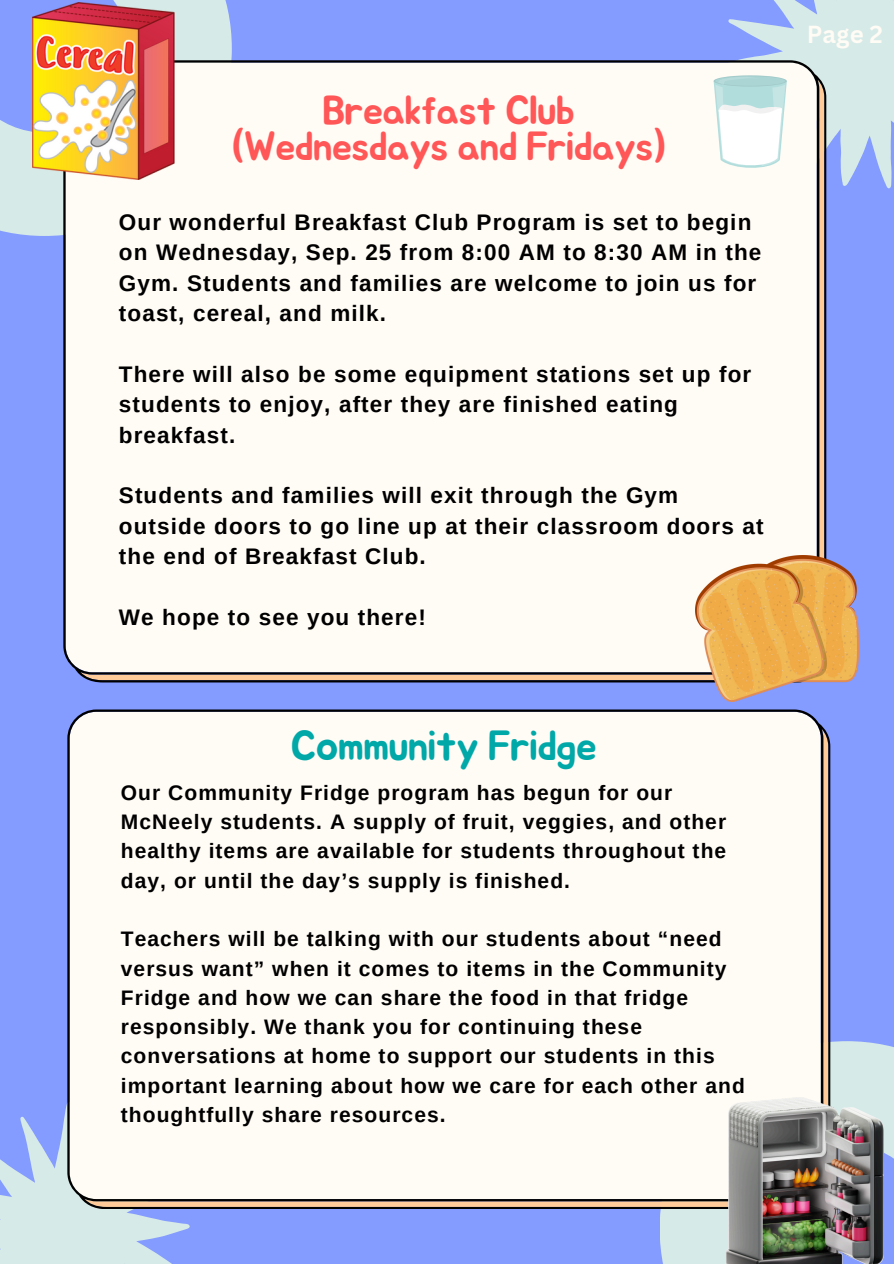
<style>
.page{position:relative;width:894px;height:1264px;background:#fff}
.page>*{position:absolute;margin:0;border:0;box-sizing:border-box;transform-origin:0 0}
.t1{font:42px "Jua";letter-spacing:-.025em;color:#00a8a8}
.t2{font:40.5px/36px "Jua";letter-spacing:-.025em;color:#ff5757;text-align:center}
.t3{font:700 24px "Canva Sans";color:#fffbf5}
.t4{font:700 22.5px/30.3px "Arimo";letter-spacing:.05em;color:#000}
.t5{font:700 21px/29.2px "Arimo";letter-spacing:.05em;color:#000}
</style>
<div class="page">
<div style="left:0;top:0;width:893px;height:1263px;background:#849bff"></div>
<svg style="left:0;top:0;width:232px;height:236px;fill:#d6eae8"></svg>
<svg style="left:0;top:1104px;width:190px;height:159px"></svg>
<div style="left:63px;top:60px;width:763px;height:622px;background:#fffbf5"></div>
<div style="left:659px;top:1041px;width:234px;height:222px;background:#d6eae8"></div>
<img style="left:694px;top:556px;width:164px;height:145px">
<svg style="left:711px;top:0;width:182px;height:191px"></svg>
<img style="left:33px;top:2px;width:141px;height:178px">
<div style="left:67px;top:709px;width:763px;height:500px;background:#fffbf5"></div>
<img style="left:724px;top:1097px;width:159px;height:166px">
<p class="t2" style="left:231px;top:94px;width:437px">Breakfast Club (Wednesdays and Fridays)</p>
<h1 class="t4" style="left:119px;top:207px;width:644px">Our wonderful Breakfast Club Program is set to begin on Wednesday, Sep. 25 from 8:00 AM to 8:30 AM in the Gym. Students and families are welcome to join us for toast, cereal, and milk.</h1>
<h2 class="t4" style="left:119px;top:359px;width:633px">There will also be some equipment stations set up for students to enjoy, after they are finished eating breakfast.</h2>
<h2 class="t4" style="left:119px;top:480px;width:646px">Students and families will exit through the Gym outside doors to go line up at their classroom doors at the end of Breakfast Club.</h2>
<h2 class="t4" style="left:119px;top:602px;width:308px">We hope to see you there!</h2>
<h2 class="t1" style="left:290px;top:726px;width:308px">Community Fridge</h2>
<p class="t5" style="left:121px;top:778px;width:606px">Our Community Fridge program has begun for our McNeely students. A supply of fruit, veggies, and other healthy items are available for students throughout the day, or until the day’s supply is finished.</p>
<h1 class="t5" style="left:121px;top:924px;width:625px">Teachers will be talking with our students about “need versus want” when it comes to items in the Community Fridge and how we can share the food in that fridge responsibly. We thank you for continuing these conversations at home to support our students in this important learning about how we care for each other and thoughtfully share resources.</h1>
<h2 class="t3" style="left:806px;top:17px;width:77px">Page 2</h2>
</div>
